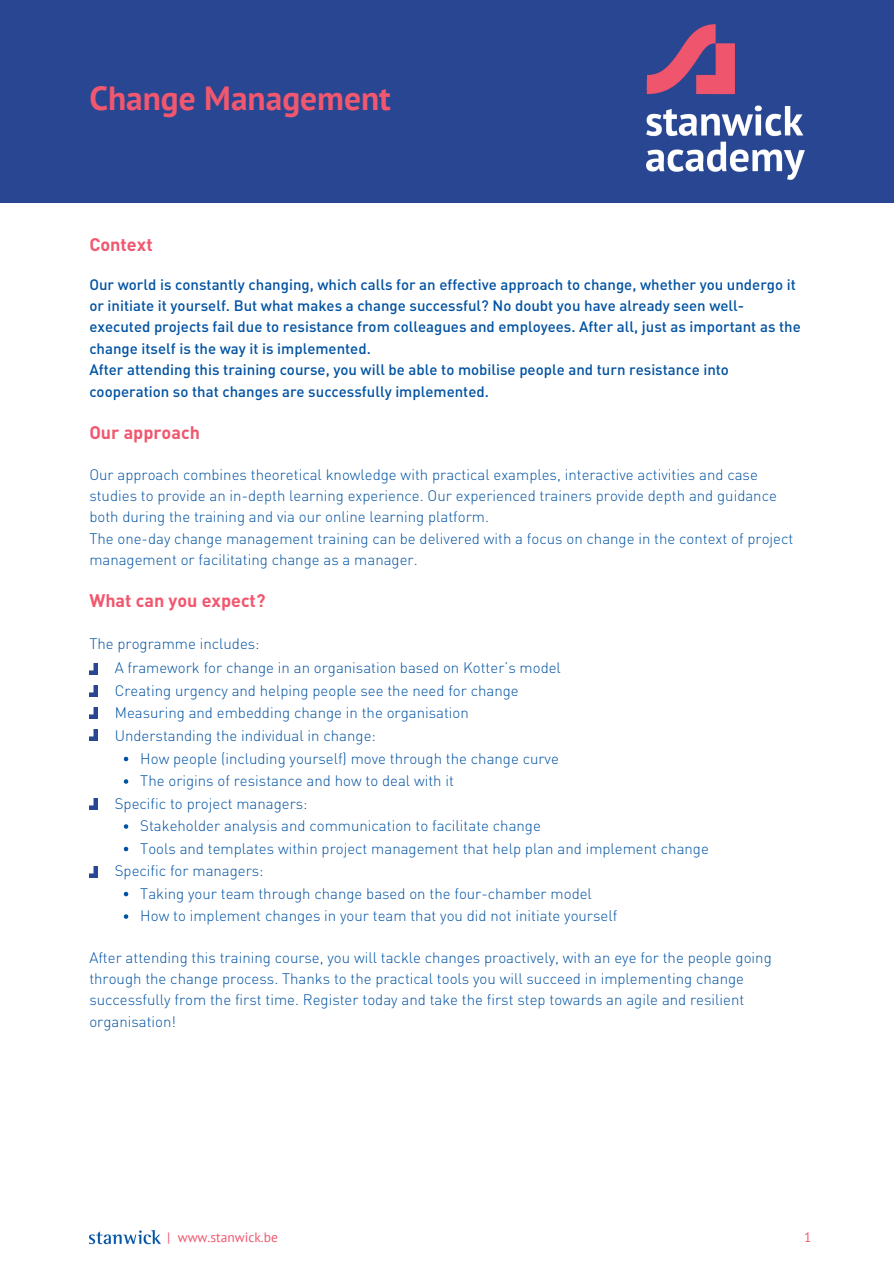
<style>
.page{position:relative;width:894px;height:1264px;background:#fff}
.page>*{position:absolute;margin:0;border:0;box-sizing:border-box;transform-origin:0 0}
.t1{font:700 33.3px "PT Sans";color:#f1576f}
.t2{font:700 18px "DIN Pro";color:#f1576f}
.t3{font:300 15px/21.3px "DIN Pro";color:#0052a2}
.t4{font:500 15px/21.3px "DIN Pro";color:#0052a2}
.t5{font:13.5px "PT Sans";color:#f1576f}
</style>
<div class="page">
<div style="left:1px;top:0;width:892px;height:202px;background:#284691"></div>
<img style="left:646px;top:25px;width:157px;height:155px">
<svg style="left:89px;top:663px;width:8px;height:11px"></svg>
<img style="left:89px;top:1230px;width:71px;height:15px">
<svg style="left:124px;top:756px;width:4px;height:5px"></svg>
<svg style="left:124px;top:779px;width:4px;height:4px"></svg>
<svg style="left:124px;top:824px;width:4px;height:4px"></svg>
<svg style="left:124px;top:846px;width:4px;height:5px"></svg>
<svg style="left:124px;top:891px;width:4px;height:5px"></svg>
<svg style="left:124px;top:914px;width:4px;height:4px"></svg>
<svg style="left:89px;top:798px;width:8px;height:11px"></svg>
<svg style="left:89px;top:685px;width:8px;height:11px"></svg>
<svg style="left:89px;top:707px;width:8px;height:11px"></svg>
<svg style="left:89px;top:866px;width:8px;height:11px"></svg>
<svg style="left:89px;top:729px;width:8px;height:11px"></svg>
<h4 class="t1" style="left:89px;top:76px;width:303px">Change Management</h4>
<p class="t2" style="left:89px;top:233px;width:65px">Context</p>
<h2 class="t4" style="left:89px;top:273px;width:712px">Our world is constantly changing, which calls for an effective approach to change, whether you undergo it or initiate it yourself. But what makes a change successful? No doubt you have already seen well&shy;executed projects fail due to resistance from colleagues and employees. After all, just as important as the change itself is the way it is implemented.<br>After attending this training course, you will be able to mobilise people and turn resistance into cooperation so that changes are successfully implemented.</h2>
<p class="t2" style="left:89px;top:420px;width:112px">Our approach</p>
<h2 class="t3" style="left:89px;top:463px;width:705px">Our approach combines theoretical knowledge with practical examples, interactive activities and case studies to provide an in-depth learning experience. Our experienced trainers provide depth and guidance both during the training and via our online learning platform.<br>The one-day change management training can be delivered with a focus on change in the context of project management or facilitating change as a manager.</h2>
<p class="t2" style="left:89px;top:588px;width:177px">What can you expect?</p>
<p class="t3" style="left:89px;top:632px;width:172px">The programme includes:</p>
<h4 class="t3" style="left:115px;top:656px;width:447px;line-height:22.5px">A framework for change in an organisation based on Kotter’s model Creating urgency and helping people see the need for change Measuring and embedding change in the organisation Understanding the individual in change:</h4>
<p class="t3" style="left:140px;top:746px;width:420px">How people (including yourself) move through the change curve</p>
<p class="t3" style="left:140px;top:769px;width:315px">The origins of resistance and how to deal with it</p>
<p class="t3" style="left:115px;top:791px;width:194px">Specific to project managers:</p>
<p class="t3" style="left:140px;top:814px;width:402px">Stakeholder analysis and communication to facilitate change</p>
<p class="t3" style="left:140px;top:836px;width:570px">Tools and templates within project management that help plan and implement change</p>
<p class="t3" style="left:115px;top:859px;width:150px">Specific for managers:</p>
<h4 class="t3" style="left:140px;top:881px;width:453px">Taking your team through change based on the four-chamber model</h4>
<p class="t3" style="left:140px;top:904px;width:478px">How to implement changes in your team that you did not initiate yourself</p>
<p class="t3" style="left:89px;top:946px;width:683px">After attending this training course, you will tackle changes proactively, with an eye for the people going through the change process. Thanks to the practical tools you will succeed in implementing change successfully from the first time. Register today and take the first step towards an agile and resilient organisation!</p>
<h4 class="t5" style="left:167px;top:1228px;width:112px">| www.stanwick.be</h4>
<p class="t5" style="left:804px;top:1228px;width:9px">1</p>
</div>
